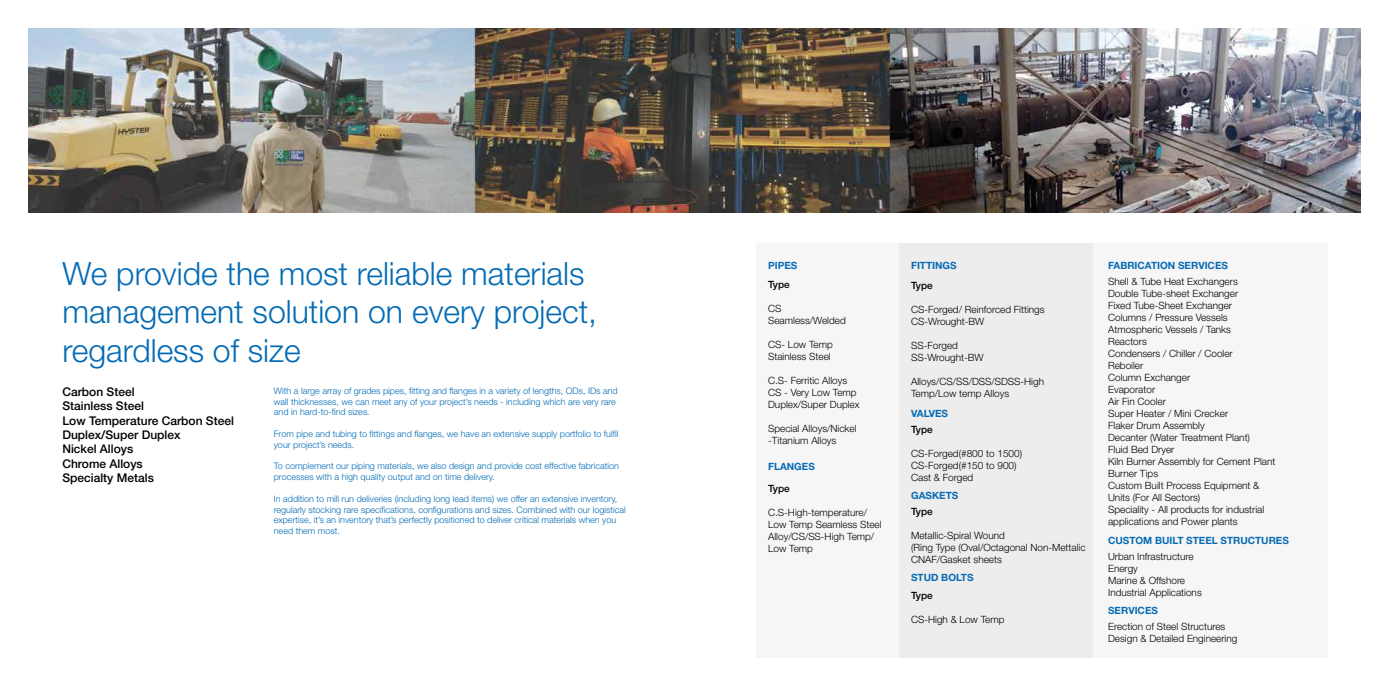
<style>
.page{position:relative;width:1389px;height:695px;background:#fff}
.page>*{position:absolute;margin:0;border:0;box-sizing:border-box;transform-origin:0 0}
.t1{font:300 32px/38.4px "Helvetica Neue LT Std";color:#046bb5}
.t2{font:500 12px/14.4px "Helvetica Neue LT Std";color:#000}
.t3{font:300 10px/12px "Helvetica Neue LT Std";color:#000}
.t4{font:700 10px "Helvetica Neue LT Std";color:#086bb5}
.t5{font:500 10px "Helvetica Neue LT Std";color:#000}
.t6{font:300 9px/10.8px "Helvetica Neue LT Std";color:#046bb5}
</style>
<div class="page">
<div style="left:757px;top:243px;width:153px;height:414px;background:#f6f6f6"></div>
<div style="left:1093px;top:243px;width:234px;height:414px;background:#f6f6f6"></div>
<div style="left:899px;top:243px;width:194px;height:414px;background:#ededee"></div>
<img style="left:28px;top:28px;width:1333px;height:185px">
<h1 class="t1" style="left:62px;top:253px;width:536px">We provide the most reliable materials management solution on every project, regardless of size</h1>
<p class="t2" style="left:62px;top:384px;width:173px">Carbon Steel<br>Stainless Steel<br>Low Temperature Carbon Steel<br>Duplex/Super Duplex<br>Nickel Alloys<br>Chrome Alloys<br>Specialty Metals</p>
<p class="t6" style="left:274px;top:385px;width:345px">With a large array of grades pipes, fitting and flanges in a variety of lengths, ODs, IDs and wall thicknesses, we can meet any of your project’s needs - including which are very rare and in hard-to-find sizes.</p>
<p class="t6" style="left:274px;top:428px;width:346px">From pipe and tubing to fittings and flanges, we have an extensive supply portfolio to fulfil your project’s needs.</p>
<p class="t6" style="left:274px;top:460px;width:347px">To complement our piping materials, we also design and provide cost effective fabrication processes with a high quality output and on time delivery.</p>
<p class="t6" style="left:274px;top:493px;width:354px">In addition to mill run deliveries (including long lead items) we offer an extensive inventory, regularly stocking rare specifications, configurations and sizes. Combined with our logistical expertise, it’s an inventory that’s perfectly positioned to deliver critical materials when you need them most.</p>
<p class="t4" style="left:768px;top:259px;width:31px">PIPES</p>
<p class="t5" style="left:768px;top:279px;width:23px">Type</p>
<p class="t3" style="left:768px;top:302px;width:79px">CS<br>Seamless/Welded</p>
<p class="t3" style="left:768px;top:338px;width:66px">CS- Low Temp<br>Stainless Steel</p>
<p class="t3" style="left:768px;top:374px;width:93px">C.S- Ferritic Alloys<br>CS - Very Low Temp<br>Duplex/Super Duplex</p>
<p class="t3" style="left:768px;top:422px;width:90px">Special Alloys/Nickel -Titanium Alloys</p>
<p class="t5" style="left:768px;top:483px;width:23px">Type</p>
<p class="t3" style="left:768px;top:506px;width:115px">C.S-High-temperature/<br>Low Temp Seamless Steel<br>Alloy/CS/SS-High Temp/<br>Low Temp</p>
<p class="t4" style="left:768px;top:460px;width:48px">FLANGES</p>
<p class="t4" style="left:911px;top:259px;width:47px">FITTINGS</p>
<p class="t5" style="left:911px;top:279px;width:23px">Type</p>
<p class="t3" style="left:911px;top:303px;width:135px">CS-Forged/ Reinforced Fittings<br>CS-Wrought-BW</p>
<p class="t3" style="left:911px;top:339px;width:74px">SS-Forged<br>SS-Wrought-BW</p>
<p class="t3" style="left:911px;top:375px;width:134px">Alloys/CS/SS/DSS/SDSS-High<br>Temp/Low temp Alloys</p>
<p class="t5" style="left:911px;top:423px;width:23px">Type</p>
<p class="t3" style="left:911px;top:447px;width:112px">CS-Forged(#800 to 1500)<br>CS-Forged(#150 to 900)<br>Cast &amp; Forged</p>
<p class="t4" style="left:911px;top:407px;width:38px">VALVES</p>
<p class="t4" style="left:911px;top:489px;width:49px">GASKETS</p>
<p class="t5" style="left:911px;top:505px;width:23px">Type</p>
<p class="t3" style="left:911px;top:529px;width:176px">Metallic-Spiral Wound<br>(Ring Type (Oval/Octagonal Non-Mettalic<br>CNAF/Gasket sheets</p>
<p class="t5" style="left:911px;top:589px;width:23px">Type</p>
<p class="t3" style="left:911px;top:613px;width:95px">CS-High &amp; Low Temp</p>
<p class="t4" style="left:911px;top:571px;width:64px">STUD BOLTS</p>
<p class="t4" style="left:1108px;top:259px;width:121px">FABRICATION SERVICES</p>
<p class="t3" style="left:1108px;top:275px;width:169px">Shell &amp; Tube Heat Exchangers<br>Double Tube-sheet Exchanger<br>Fixed Tube-Sheet Exchanger<br>Columns / Pressure Vessels<br>Atmospheric Vessels / Tanks<br>Reactors<br>Condensers / Chiller / Cooler<br>Reboiler<br>Column Exchanger<br>Evaporator<br>Air Fin Cooler<br>Super Heater / Mini Crecker<br>Flaker Drum Assembly<br>Decanter (Water Treatment Plant)<br>Fluid Bed Dryer<br>Kiln Burner Assembly for Cement Plant<br>Burner Tips<br>Custom Built Process Equipment &amp;<br>Units (For All Sectors)<br>Speciality - All products for industrial applications and Power plants</p>
<p class="t4" style="left:1108px;top:534px;width:182px">CUSTOM BUILT STEEL STRUCTURES</p>
<p class="t3" style="left:1108px;top:550px;width:95px">Urban Infrastructure<br>Energy<br>Marine &amp; Offshore<br>Industrial Applications</p>
<p class="t4" style="left:1108px;top:604px;width:51px">SERVICES</p>
<p class="t3" style="left:1108px;top:620px;width:131px">Erection of Steel Structures<br>Design &amp; Detailed Engineering</p>
</div>
